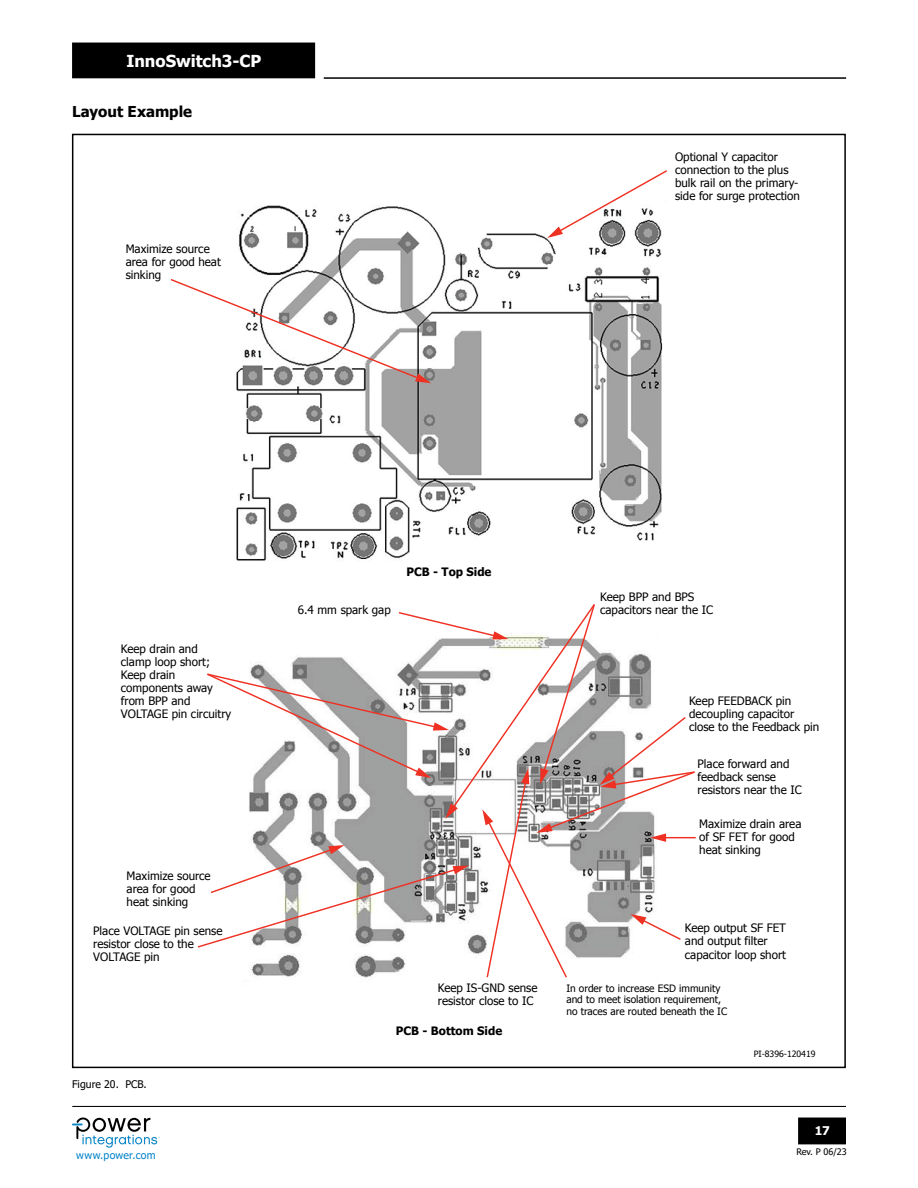
<style>
.page{position:relative;width:918px;height:1188px;background:#fff}
.page>*{position:absolute;margin:0;border:0;box-sizing:border-box;transform-origin:0 0}
.t1{font:700 16.5px "Tahoma";color:#fff}
.t2{font:700 15px "Tahoma";color:#000}
.t3{font:700 12px "Tahoma";color:#fff}
.t4{font:11.55px/13px "Tahoma";color:#000}
.t5{font:700 11.55px "Tahoma";color:#000}
.t6{font:10.5px "Tahoma";letter-spacing:.03em;color:#0081c9}
.t7{font:10.5px "Tahoma";color:#000}
.t8{font:10.2px/11.6px "Tahoma";color:#000}
.t9{font:9px "Tahoma";color:#000}
.t10{font:8.7px "Tahoma";color:#000}
</style>
<div class="page">
<hr style="left:72px;top:1106px;width:774px;height:1px;background:#000">
<hr style="left:324px;top:77px;width:522px;height:2px;background:#000">
<div style="left:799px;top:1118px;width:46px;height:26px;background:#000"></div>
<div style="left:798px;top:1118px;width:48px;height:26px;border:2px solid #000"></div>
<div style="left:73px;top:43px;width:241px;height:35px;background:#000"></div>
<svg style="left:72px;top:1118px;width:88px;height:30px"></svg>
<img style="left:236px;top:205px;width:427px;height:356px">
<svg style="left:547px;top:170px;width:120px;height:68px"></svg>
<svg style="left:170px;top:278px;width:261px;height:105px"></svg>
<svg style="left:197px;top:604px;width:499px;height:374px"></svg>
<h1 class="t1" style="left:126px;top:52px;width:136px">InnoSwitch3-CP</h1>
<p class="t2" style="left:72px;top:105px;width:122px">Layout Example</p>
<p class="t4" style="left:126px;top:243px;width:97px">Maximize source area for good heat sinking</p>
<p class="t4" style="left:675px;top:151px;width:126px">Optional Y capacitor connection to the plus bulk rail on the primary&shy;side for surge protection</p>
<p class="t4" style="left:121px;top:643px;width:112px">Keep drain and<br>clamp loop short;<br>Keep drain components away from BPP and<br>VOLTAGE pin circuitry</p>
<p class="t4" style="left:127px;top:871px;width:86px">Maximize source area for good heat sinking</p>
<p class="t4" style="left:93px;top:925px;width:131px">Place VOLTAGE pin sense resistor close to the<br>VOLTAGE pin</p>
<p class="t7" style="left:72px;top:1077px;width:76px">Figure 20. PCB.</p>
<p class="t6" style="left:76px;top:1151px;width:81px">www.power.com</p>
<p class="t5" style="left:407px;top:567px;width:87px">PCB - Top Side</p>
<p class="t4" style="left:600px;top:591px;width:96px">Keep BPP and BPS</p>
<p class="t4" style="left:298px;top:604px;width:95px">6.4 mm spark gap</p>
<p class="t4" style="left:600px;top:604px;width:114px">capacitors near the IC</p>
<p class="t4" style="left:689px;top:695px;width:132px">Keep FEEDBACK pin decoupling capacitor close to the Feedback pin</p>
<p class="t4" style="left:698px;top:758px;width:106px">Place forward and feedback sense resistors near the IC</p>
<p class="t4" style="left:699px;top:819px;width:104px">Maximize drain area of SF FET for good heat sinking</p>
<p class="t4" style="left:438px;top:982px;width:101px">Keep IS-GND sense resistor close to IC</p>
<p class="t5" style="left:396px;top:1026px;width:108px">PCB - Bottom Side</p>
<p class="t4" style="left:685px;top:923px;width:103px">Keep output SF FET and output filter capacitor loop short</p>
<p class="t8" style="left:566px;top:983px;width:162px">In order to increase ESD immunity and to meet isolation requirement, no traces are routed beneath the IC</p>
<p class="t10" style="left:754px;top:1051px;width:63px">PI-8396-120419</p>
<p class="t3" style="left:815px;top:1126px;width:17px">17</p>
<p class="t9" style="left:796px;top:1149px;width:52px">Rev. P 06/23</p>
</div>
